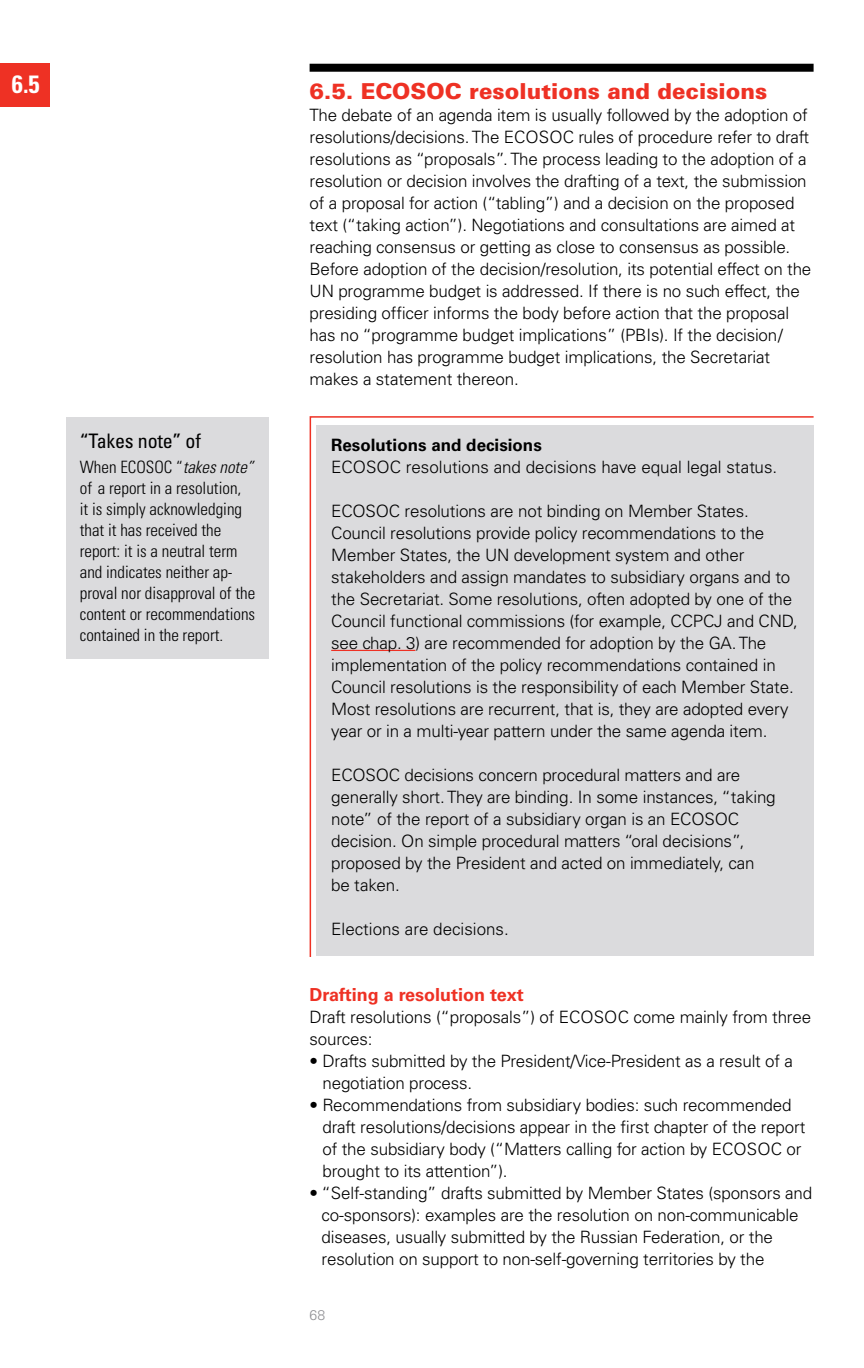
<style>
.page{position:relative;width:864px;height:1368px;background:#fff}
.page>*{position:absolute;margin:0;border:0;box-sizing:border-box;transform-origin:0 0}
.t1{font:700 condensed 25px "Univers";color:#fff}
.t2{font:900 22px "Univers";color:#ee3124}
.t3{font:condensed 20px "Univers";letter-spacing:-.01em;color:#000}
.t4{font:700 18px "Univers";color:#ee3124}
.t5{font:300 17px/22px "Univers";letter-spacing:-.01em;color:#000}
.t6{font:300 condensed 17px/21px "Univers";color:#000}
.t7{font:700 17px "Univers";color:#000}
.t8{font:300 14px "Univers";color:#919195}
.s1{font-style:italic}
</style>
<div class="page">
<svg style="left:309px;top:416px;width:505px;height:541px"></svg>
<div style="left:317px;top:426px;width:497px;height:530px;background:#dbdbdd"></div>
<div style="left:66px;top:417px;width:203px;height:242px;background:#dbdbdd"></div>
<div style="left:0;top:63px;width:50px;height:44px;background:#ee3124"></div>
<div style="left:310px;top:64px;width:504px;height:8px;background:#000"></div>
<hr style="left:331px;top:650px;width:84px;height:1px;background:#ee3124">
<h1 class="t1" style="left:12px;top:69px;width:29px">6.5</h1>
<p class="t2" style="left:310px;top:77px;width:459px">6.5. ECOSOC resolutions and decisions</p>
<p class="t5" style="left:310px;top:104px;width:503px">The debate of an agenda item is usually followed by the adoption of resolutions/decisions. The ECOSOC rules of procedure refer to draft resolutions as “proposals”. The process leading to the adoption of a resolution or decision involves the drafting of a text, the submission of a proposal for action (“tabling”) and a decision on the proposed text (“taking action”). Negotiations and consultations are aimed at reaching consensus or getting as close to consensus as possible.<br>Before adoption of the decision/resolution, its potential effect on the UN programme budget is addressed. If there is no such effect, the presiding officer informs the body before action that the proposal has no “programme budget implications” (PBIs). If the decision/ resolution has programme budget implications, the Secretariat makes a statement thereon.</p>
<p class="t3" style="left:80px;top:428px;width:123px">“Takes note” of</p>
<p class="t6" style="left:80px;top:457px;width:177px">When ECOSOC “<span class="s1">takes note” </span>of a report in a resolution,<br>it is simply acknowledging that it has received the report: it is a neutral term and indicates neither ap&shy;proval nor disapproval of the content or recommendations contained in the report.</p>
<p class="t7" style="left:331px;top:435px;width:212px">Resolutions and decisions</p>
<p class="t5" style="left:331px;top:456px;width:448px">ECOSOC resolutions and decisions have equal legal status.</p>
<p class="t5" style="left:331px;top:500px;width:468px">ECOSOC resolutions are not binding on Member States.<br>Council resolutions provide policy recommendations to the Member States, the UN development system and other stakeholders and assign mandates to subsidiary organs and to the Secretariat. Some resolutions, often adopted by one of the Council functional commissions (for example, CCPCJ and CND, see chap. 3) are recommended for adoption by the GA. The implementation of the policy recommendations contained in Council resolutions is the responsibility of each Member State.<br>Most resolutions are recurrent, that is, they are adopted every year or in a multi-year pattern under the same agenda item.</p>
<p class="t5" style="left:331px;top:764px;width:446px">ECOSOC decisions concern procedural matters and are generally short. They are binding. In some instances, “taking note” of the report of a subsidiary organ is an ECOSOC decision. On simple procedural matters “oral decisions”, proposed by the President and acted on immediately, can be taken.</p>
<p class="t5" style="left:331px;top:918px;width:179px">Elections are decisions.</p>
<p class="t4" style="left:310px;top:984px;width:216px">Drafting a resolution text</p>
<p class="t5" style="left:310px;top:1006px;width:503px">Draft resolutions (“proposals”) of ECOSOC come mainly from three sources:</p>
<p class="t5" style="left:322px;top:1050px;width:472px;text-indent:-13px">• Drafts submitted by the President/Vice-President as a result of a negotiation process.</p>
<p class="t5" style="left:322px;top:1094px;width:484px;text-indent:-13px">• Recommendations from subsidiary bodies: such recommended draft resolutions/decisions appear in the first chapter of the report of the subsidiary body (“Matters calling for action by ECOSOC or brought to its attention”).</p>
<p class="t5" style="left:322px;top:1182px;width:492px;text-indent:-12px">• “Self-standing” drafts submitted by Member States (sponsors and co-sponsors): examples are the resolution on non-communicable diseases, usually submitted by the Russian Federation, or the resolution on support to non-self-governing territories by the</p>
<p class="t8" style="left:310px;top:1306px;width:17px">68</p>
</div>
